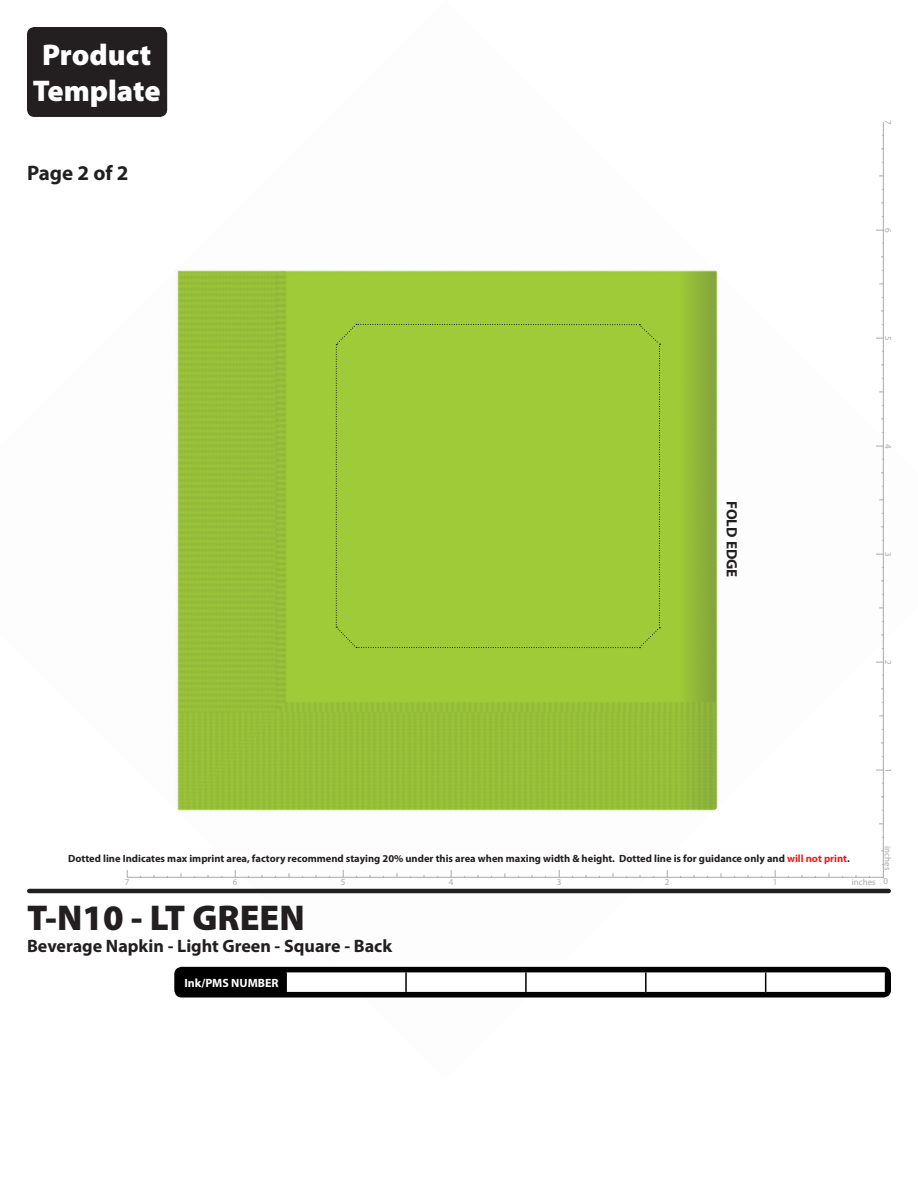
<style>
.page{position:relative;width:918px;height:1188px;background:#fff}
.page>*{position:absolute;margin:0;border:0;box-sizing:border-box;transform-origin:0 0}
.t1{font:900 36px "Myriad Pro";color:#231f20}
.t2{font:900 30px/36px "Myriad Pro";color:#fff;text-align:center}
.t3{font:700 21px "Myriad Pro";color:#231f20}
.t4{font:700 18px "Myriad Pro";color:#231f20}
.t5{font:700 15px "Myriad Pro";color:#231f20}
.t6{font:700 12px "Myriad Pro";color:#fff}
.t7{font:700 10.5px "Myriad Pro";color:#231f20}
.t8{font:9px "Myriad Pro";color:#a8a9ad}
.s1{color:#ed1c24}
</style>
<div class="page">
<img style="left:27px;top:27px;width:864px;height:969px">
<div style="left:28px;top:28px;width:138px;height:88px;background:#231f20;border-radius:7px"></div>
<div style="left:27px;top:27px;width:140px;height:90px;border:2px solid #231f20;border-radius:7px"></div>
<div style="left:27px;top:854px;width:864px;height:9px;background:#fff"></div>
<hr style="left:29px;top:889px;width:860px;height:4px;background:#231f20">
<hr style="left:127px;top:877px;width:757px;height:1px;background:#a8a9ad">
<hr style="left:883px;top:122px;width:1px;height:756px;background:#a8a9ad">
<div style="left:336px;top:324px;width:325px;height:324px;background:#9fcb38"></div>
<svg style="left:27px;top:891px;width:859px;height:105px"></svg>
<hr style="left:178px;top:971px;width:107px;height:1px;background:#000">
<hr style="left:178px;top:992px;width:107px;height:1px;background:#000">
<div style="left:174px;top:967px;width:717px;height:31px;border:2px solid #000;border-radius:7px"></div>
<p class="t2" style="left:33px;top:37px;width:129px">Product<br>Template</p>
<p class="t3" style="left:27px;top:161px;width:103px">Page 2 of 2</p>
<p class="t5" style="left:740px;top:501px;width:78px;rotate:90deg">FOLD EDGE</p>
<p class="t8" style="left:893px;top:120px;width:6px;rotate:90deg">7</p>
<p class="t8" style="left:893px;top:228px;width:6px;rotate:90deg">6</p>
<p class="t8" style="left:893px;top:336px;width:6px;rotate:90deg">5</p>
<p class="t8" style="left:893px;top:444px;width:6px;rotate:90deg">4</p>
<p class="t8" style="left:893px;top:552px;width:6px;rotate:90deg">3</p>
<p class="t8" style="left:893px;top:660px;width:6px;rotate:90deg">2</p>
<p class="t7" style="left:68px;top:853px;width:783px">Dotted line Indicates max imprint area, factory recommend staying 20% under this area when maxing width &amp; height. Dotted line is for guidance only and <span class="s1">will not print</span>.</p>
<p class="t8" style="left:893px;top:768px;width:6px;rotate:90deg">1</p>
<p class="t8" style="left:893px;top:846px;width:26px;rotate:90deg">inches</p>
<p class="t8" style="left:125px;top:877px;width:6px">7</p>
<p class="t8" style="left:233px;top:877px;width:6px">6</p>
<p class="t8" style="left:341px;top:877px;width:6px">5</p>
<p class="t8" style="left:449px;top:877px;width:6px">4</p>
<p class="t8" style="left:557px;top:877px;width:6px">3</p>
<p class="t8" style="left:665px;top:877px;width:6px">2</p>
<p class="t8" style="left:773px;top:877px;width:6px">1</p>
<p class="t8" style="left:852px;top:877px;width:26px">inches</p>
<p class="t8" style="left:884px;top:876px;width:6px">0</p>
<p class="t1" style="left:27px;top:897px;width:279px">T-N10 - LT GREEN</p>
<p class="t4" style="left:27px;top:935px;width:367px">Beverage Napkin - Light Green - Square - Back</p>
<p class="t6" style="left:185px;top:976px;width:96px">Ink/PMS NUMBER</p>
</div>
